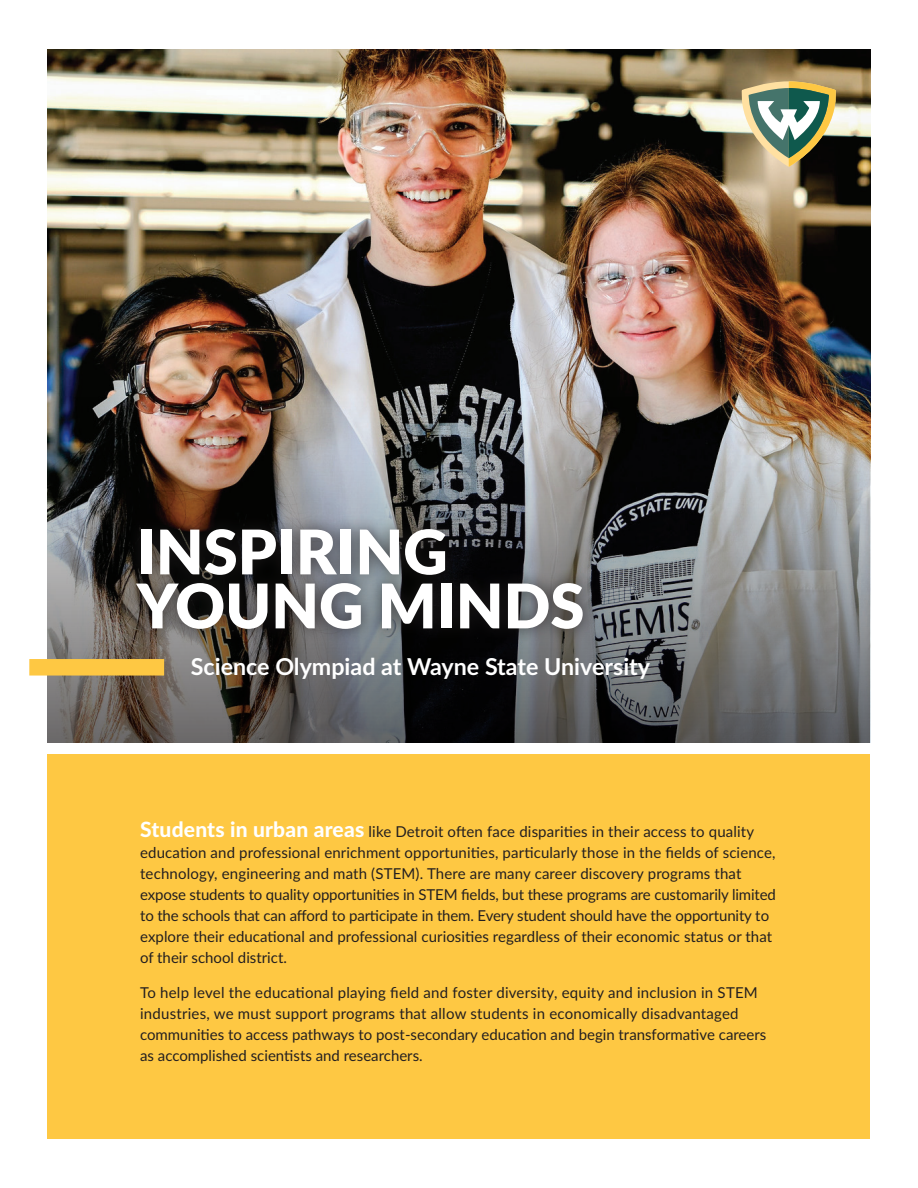
<style>
.page{position:relative;width:918px;height:1188px;background:#fff}
.page>*{position:absolute;margin:0;border:0;box-sizing:border-box;transform-origin:0 0}
.t1{font:900 61.5px/54px "Lato";color:#fff}
.t2{font:700 23.25px "Lato";color:#fff}
.t3{font:15px/21px "Lato";letter-spacing:.005em;color:#231f20}
.s1{font-weight:800;font-size:21px;color:#fff}
</style>
<div class="page">
<img style="left:48px;top:50px;width:822px;height:346px">
<img style="left:48px;top:396px;width:822px;height:346px">
<div style="left:48px;top:754px;width:822px;height:385px;background:#fec843"></div>
<div style="left:123px;top:514px;width:475px;height:129px;background:#231f20;opacity:.75"></div>
<div style="left:29px;top:659px;width:135px;height:17px;background:#fec843"></div>
<svg style="left:742px;top:81px;width:94px;height:86px;background:#919979"></svg>
<h1 class="t1" style="left:137px;top:522px;width:449px">INSPIRING<br>YOUNG MINDS</h1>
<h2 class="t2" style="left:191px;top:649px;width:461px">Science Olympiad at Wayne State University</h2>
<p class="t3" style="left:140px;top:820px;width:637px"><span class="s1">Students in urban areas</span> like Detroit often face disparities in their access to quality education and professional enrichment opportunities, particularly those in the fields of science, technology, engineering and math (STEM). There are many career discovery programs that expose students to quality opportunities in STEM fields, but these programs are customarily limited to the schools that can afford to participate in them. Every student should have the opportunity to explore their educational and professional curiosities regardless of their economic status or that of their school district.</p>
<p class="t3" style="left:140px;top:981px;width:628px">To help level the educational playing field and foster diversity, equity and inclusion in STEM industries, we must support programs that allow students in economically disadvantaged communities to access pathways to post-secondary education and begin transformative careers as accomplished scientists and researchers.</p>
</div>
